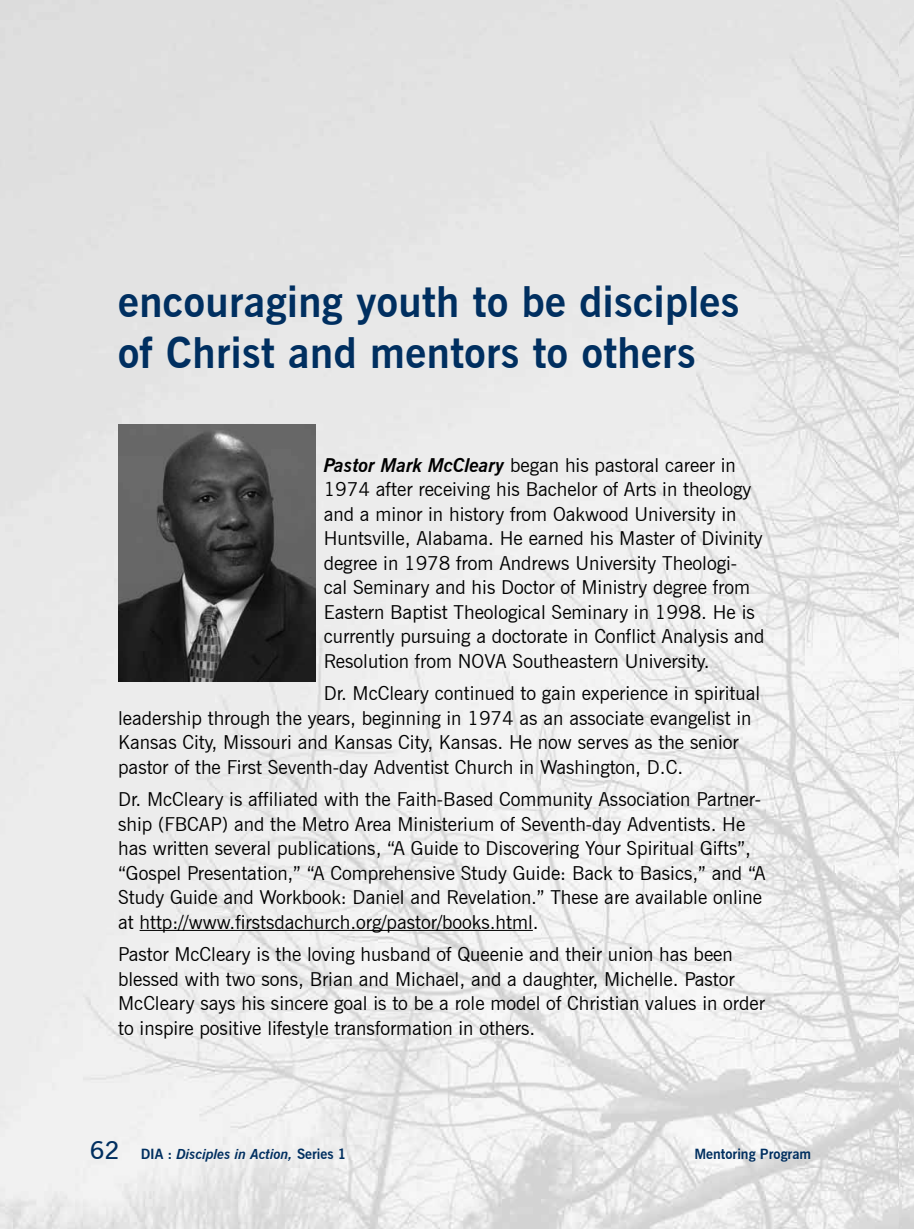
<style>
.page{position:relative;width:914px;height:1229px;background:#fff}
.page>*{position:absolute;margin:0;border:0;box-sizing:border-box;transform-origin:0 0}
.t1{font:700 42px/50.4px "News Gothic BT";letter-spacing:.01em;color:#002f60}
.t2{font:600 24.5px "News Gothic BT";color:#002f60}
.t3{font:19.25px/24.5px "News Gothic BT";color:#000}
.t4{font:italic 700 14px "News Gothic BT";color:#002f60}
.t5{font:700 14px "News Gothic BT";color:#002f60}
.s1{font-weight:700;font-style:italic}
.s2{font-style:normal}
</style>
<div class="page">
<img style="left:0;top:0;width:914px;height:1228px">
<hr style="left:140px;top:930px;width:393px;height:1px;background:#000">
<img style="left:118px;top:424px;width:198px;height:257px">
<h1 class="t1" style="left:118px;top:277px;width:622px">encouraging youth to be disciples of Christ and mentors to others</h1>
<p class="t3" style="left:324px;top:452px;width:442px"><span class="s1">Pastor Mark McCleary</span> began his pastoral career in 1974 after receiving his Bachelor of Arts in theology and a minor in history from Oakwood University in Huntsville, Alabama. He earned his Master of Divinity degree in 1978 from Andrews University Theologi&shy;cal Seminary and his Doctor of Ministry degree from Eastern Baptist Theological Seminary in 1998. He is currently pursuing a doctorate in Conflict Analysis and Resolution from NOVA Southeastern University.</p>
<p class="t3" style="left:118px;top:681px;width:643px;text-indent:205px">Dr. McCleary continued to gain experience in spiritual leadership through the years, beginning in 1974 as an associate evangelist in Kansas City, Missouri and Kansas City, Kansas. He now serves as the senior pastor of the First Seventh-day Adventist Church in Washington, D.C.</p>
<p class="t3" style="left:118px;top:787px;width:649px">Dr. McCleary is affiliated with the Faith-Based Community Association Partner&shy;ship (FBCAP) and the Metro Area Ministerium of Seventh-day Adventists. He has written several publications, “A Guide to Discovering Your Spiritual Gifts”, “Gospel Presentation,” “A Comprehensive Study Guide: Back to Basics,” and “A Study Guide and Workbook: Daniel and Revelation.” These are available online at http://www.firstsdachurch.org/pastor/books.html.</p>
<p class="t3" style="left:118px;top:941px;width:648px">Pastor McCleary is the loving husband of Queenie and their union has been blessed with two sons, Brian and Michael, and a daughter, Michelle. Pastor McCleary says his sincere goal is to be a role model of Christian values in order to inspire positive lifestyle transformation in others.</p>
<p class="t2" style="left:90px;top:1135px;width:31px">62</p>
<p class="t4" style="left:141px;top:1145px;width:207px"><span class="s2">DIA :</span> Disciples in Action, <span class="s2">Series 1</span></p>
<p class="t5" style="left:694px;top:1145px;width:118px">Mentoring Program</p>
</div>
